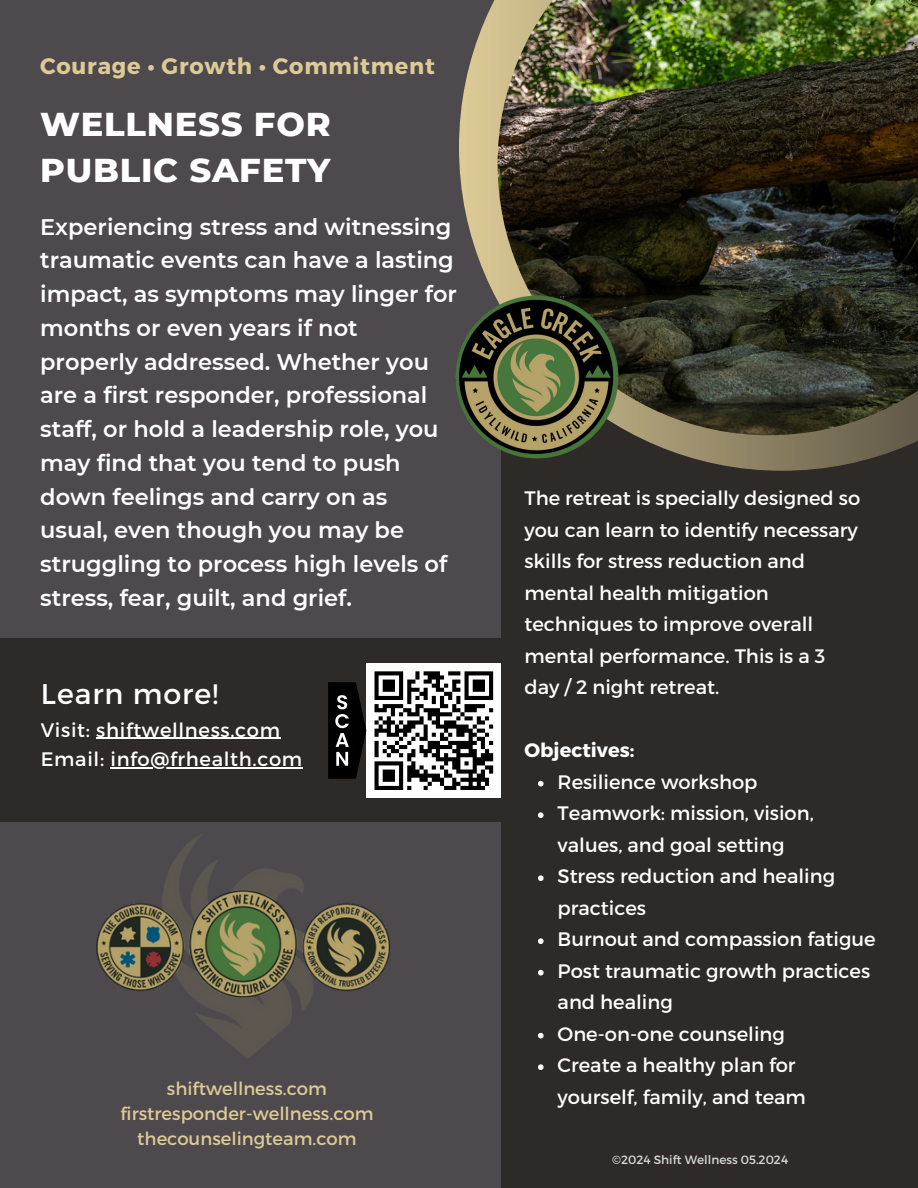
<style>
.page{position:relative;width:918px;height:1188px;background:#2d2a27}
.page>*{position:absolute;margin:0;border:0;box-sizing:border-box;transform-origin:0 0}
.t1{font:800 33.75px/46.2px "Montserrat";letter-spacing:.02em;color:#fff}
.t2{font:28.5px "Montserrat";letter-spacing:.035em;color:#fff}
.t3{font:600 22.5px/33.8px "Montserrat";color:#fff}
.t4{font:700 22.5px "Montserrat";letter-spacing:.035em;color:#ddcb96}
.t5{font:19.5px/31.5px "Montserrat";color:#fff}
.t6{font:19.5px/29.2px "Montserrat";letter-spacing:.035em;color:#fff}
.t7{font:700 19.5px "Montserrat";color:#fff}
.t8{font:18px/24.8px "Montserrat";color:#ddcb96;text-align:center}
.t9{font:12px "Montserrat";color:#d9d9d9}
</style>
<div class="page">
<div style="left:0;top:0;width:501px;height:1188px;background:#4d494d"></div>
<div style="left:0;top:638px;width:573px;height:184px;background:#2d2a27"></div>
<svg style="left:459px;top:0;width:459px;height:471px"></svg>
<img style="left:498px;top:0;width:420px;height:435px">
<img style="left:96px;top:835px;width:294px;height:223px">
<img style="left:455px;top:285px;width:170px;height:186px">
<div style="left:366px;top:663px;width:135px;height:135px;background:#fff"></div>
<svg style="left:328px;top:671px;width:166px;height:119px"></svg>
<svg style="left:538px;top:781px;width:6px;height:6px"></svg>
<svg style="left:538px;top:812px;width:6px;height:6px"></svg>
<svg style="left:538px;top:875px;width:6px;height:6px"></svg>
<svg style="left:538px;top:938px;width:6px;height:6px"></svg>
<svg style="left:538px;top:970px;width:6px;height:6px"></svg>
<svg style="left:538px;top:1033px;width:6px;height:6px"></svg>
<svg style="left:538px;top:1064px;width:6px;height:6px"></svg>
<hr style="left:96px;top:738px;width:185px;height:1px;background:#fff">
<hr style="left:111px;top:767px;width:192px;height:1px;background:#fff">
<p class="t4" style="left:40px;top:51px;width:396px">Courage • Growth • Commitment</p>
<p class="t1" style="left:40px;top:101px;width:292px">WELLNESS FOR<br>PUBLIC SAFETY</p>
<h2 class="t3" style="left:40px;top:210px;width:418px">Experiencing stress and witnessing traumatic events can have a lasting impact, as symptoms may linger for months or even years if not properly addressed. Whether you are a first responder, professional staff, or hold a leadership role, you may find that you tend to push down feelings and carry on as usual, even though you may be struggling to process high levels of stress, fear, guilt, and grief.</h2>
<h4 class="t2" style="left:41px;top:676px;width:179px">Learn more!</h4>
<h4 class="t6" style="left:41px;top:714px;width:263px">Visit: shiftwellness.com<br>Email: info@frhealth.com</h4>
<h4 class="t8" style="left:120px;top:1075px;width:255px">shiftwellness.com firstresponder-wellness.com thecounselingteam.com</h4>
<p class="t5" style="left:524px;top:482px;width:337px">The retreat is specially designed so you can learn to identify necessary skills for stress reduction and mental health mitigation techniques to improve overall mental performance. This is a 3 day / 2 night retreat.</p>
<p class="t7" style="left:524px;top:738px;width:112px">Objectives:</p>
<p class="t5" style="left:558px;top:765px;width:201px">Resilience workshop</p>
<h4 class="t5" style="left:558px;top:797px;width:258px">Teamwork: mission, vision, values, and goal setting</h4>
<h3 class="t5" style="left:558px;top:860px;width:279px">Stress reduction and healing practices</h3>
<p class="t5" style="left:558px;top:923px;width:320px">Burnout and compassion fatigue</p>
<p class="t5" style="left:558px;top:954px;width:314px">Post traumatic growth practices and healing</p>
<p class="t5" style="left:558px;top:1017px;width:229px">One-on-one counseling</p>
<p class="t5" style="left:558px;top:1049px;width:250px">Create a healthy plan for yourself, family, and team</p>
<p class="t9" style="left:612px;top:1152px;width:178px">©2024 Shift Wellness 05.2024</p>
</div>
